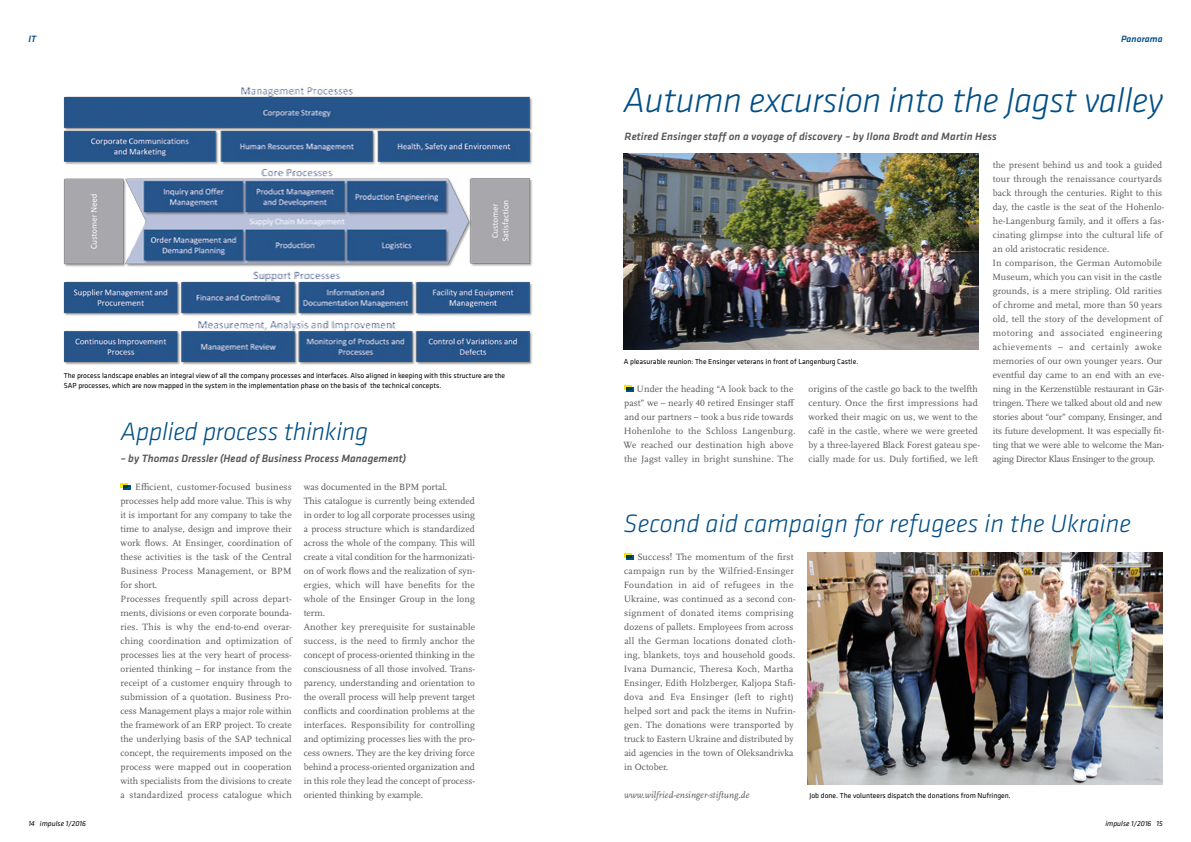
<style>
.page{position:relative;width:1191px;height:842px;background:#fff}
.page>*{position:absolute;margin:0;border:0;box-sizing:border-box;transform-origin:0 0}
.t1{font:italic 300 36px "Klavika";letter-spacing:-.01em;color:#004e86}
.t2{font:italic 300 26px "Klavika";letter-spacing:.005em;color:#004e86}
.t3{font:italic 500 11px "Klavika";letter-spacing:.01em;color:#575756}
.t4{font:9.5px/14px "Scala Pro";letter-spacing:.01em;color:#575756}
.t5{font:italic 9.5px "Scala Pro";letter-spacing:.01em;color:#575756}
.t6{font:italic 500 9.5px "Klavika";letter-spacing:.005em;color:#004e86}
.t7{font:7.5px/10px "Klavika";letter-spacing:.005em;color:#000}
.t8{font:italic 7.5px "Klavika";letter-spacing:.005em;color:#000}
</style>
<div class="page">
<svg style="left:120px;top:484px;width:10px;height:6px"></svg>
<img style="left:63px;top:87px;width:470px;height:278px">
<svg style="left:624px;top:386px;width:10px;height:6px"></svg>
<img style="left:624px;top:153px;width:354px;height:196px">
<svg style="left:624px;top:554px;width:10px;height:6px"></svg>
<img style="left:807px;top:553px;width:355px;height:231px">
<p class="t6" style="left:28px;top:32px;width:9px">IT</p>
<p class="t7" style="left:64px;top:371px;width:443px">The process landscape enables an integral view of all the company processes and interfaces. Also aligned in keeping with this structure are the<br>SAP processes, which are now mapped in the system in the implementation phase on the basis of the technical concepts.</p>
<h2 class="t2" style="left:120px;top:415px;width:249px">Applied process thinking</h2>
<p class="t3" style="left:120px;top:451px;width:287px">– by Thomas Dressler (Head of Business Process Management)</p>
<p class="t4" style="left:120px;top:480px;width:173px;text-indent:15px">Efficient, customer-focused business processes help add more value. This is why it is important for any company to take the time to analyse, design and improve their work flows. At Ensinger, coordination of these activities is the task of the Central Business Process Management, or BPM for short.<br>Processes frequently spill across depart&shy;ments, divisions or even corporate bounda&shy;ries. This is why the end-to-end overar&shy;ching coordination and optimization of processes lies at the very heart of process&shy;oriented thinking – for instance from the receipt of a customer enquiry through to submission of a quotation. Business Pro&shy;cess Management plays a major role within the framework of an ERP project. To create the underlying basis of the SAP technical concept, the requirements imposed on the process were mapped out in cooperation with specialists from the divisions to create a standardized process catalogue which</p>
<p class="t4" style="left:304px;top:480px;width:173px">was documented in the BPM portal.<br>This catalogue is currently being extended in order to log all corporate processes using a process structure which is standardized across the whole of the company. This will create a vital condition for the harmonizati&shy;on of work flows and the realization of syn&shy;ergies, which will have benefits for the whole of the Ensinger Group in the long term.<br>Another key prerequisite for sustainable success, is the need to firmly anchor the concept of process-oriented thinking in the consciousness of all those involved. Trans&shy;parency, understanding and orientation to the overall process will help prevent target conflicts and coordination problems at the interfaces. Responsibility for controlling and optimizing processes lies with the pro&shy;cess owners. They are the key driving force behind a process-oriented organization and in this role they lead the concept of process&shy;oriented thinking by example.</p>
<p class="t8" style="left:28px;top:818px;width:59px">14 impulse 1/2016</p>
<p class="t6" style="left:1121px;top:32px;width:43px">Panorama</p>
<h1 class="t1" style="left:623px;top:78px;width:541px">Autumn excursion into the Jagst valley</h1>
<p class="t3" style="left:624px;top:129px;width:373px">Retired Ensinger staff on a voyage of discovery – by Ilona Brodt and Martin Hess</p>
<p class="t7" style="left:624px;top:356px;width:236px">A pleasurable reunion: The Ensinger veterans in front of Langenburg Castle.</p>
<p class="t4" style="left:623px;top:382px;width:173px;text-indent:13px">Under the heading “A look back to the past” we – nearly 40 retired Ensinger staff and our partners – took a bus ride towards Hohenlohe to the Schloss Langenburg.<br>We reached our destination high above the Jagst valley in bright sunshine. The</p>
<p class="t4" style="left:808px;top:382px;width:173px">origins of the castle go back to the twelfth century. Once the first impressions had worked their magic on us, we went to the café in the castle, where we were greeted by a three-layered Black Forest gateau spe&shy;cially made for us. Duly fortified, we left</p>
<p class="t4" style="left:992px;top:158px;width:173px">the present behind us and took a guided tour through the renaissance courtyards back through the centuries. Right to this day, the castle is the seat of the Hohenlo&shy;he-Langenburg family, and it offers a fas&shy;cinating glimpse into the cultural life of an old aristocratic residence.<br>In comparison, the German Automobile Museum, which you can visit in the castle grounds, is a mere stripling. Old rarities of chrome and metal, more than 50 years old, tell the story of the development of motoring and associated engineering achievements – and certainly awoke memories of our own younger years. Our eventful day came to an end with an eve&shy;ning in the Kerzenstüble restaurant in Gär&shy;tringen. There we talked about old and new stories about “our” company, Ensinger, and its future development. It was especially fit&shy;ting that we were able to welcome the Man&shy;aging Director Klaus Ensinger to the group.</p>
<h2 class="t2" style="left:624px;top:508px;width:508px">Second aid campaign for refugees in the Ukraine</h2>
<p class="t4" style="left:623px;top:550px;width:173px;text-indent:14px">Success! The momentum of the first campaign run by the Wilfried-Ensinger Foundation in aid of refugees in the Ukraine, was continued as a second con&shy;signment of donated items comprising dozens of pallets. Employees from across all the German locations donated cloth&shy;ing, blankets, toys and household goods.<br>Ivana Dumancic, Theresa Koch, Martha Ensinger, Edith Holzberger, Kaljopa Stafi&shy;dova and Eva Ensinger (left to right) helped sort and pack the items in Nufrin&shy;gen. The donations were transported by truck to Eastern Ukraine and distributed by aid agencies in the town of Oleksandrivka in October.</p>
<p class="t5" style="left:624px;top:789px;width:127px">www.wilfried-ensinger-stiftung.de</p>
<p class="t7" style="left:809px;top:790px;width:203px">Job done. The volunteers dispatch the donations from Nufringen.</p>
<p class="t8" style="left:1105px;top:818px;width:59px">impulse 1/2016 15</p>
</div>
